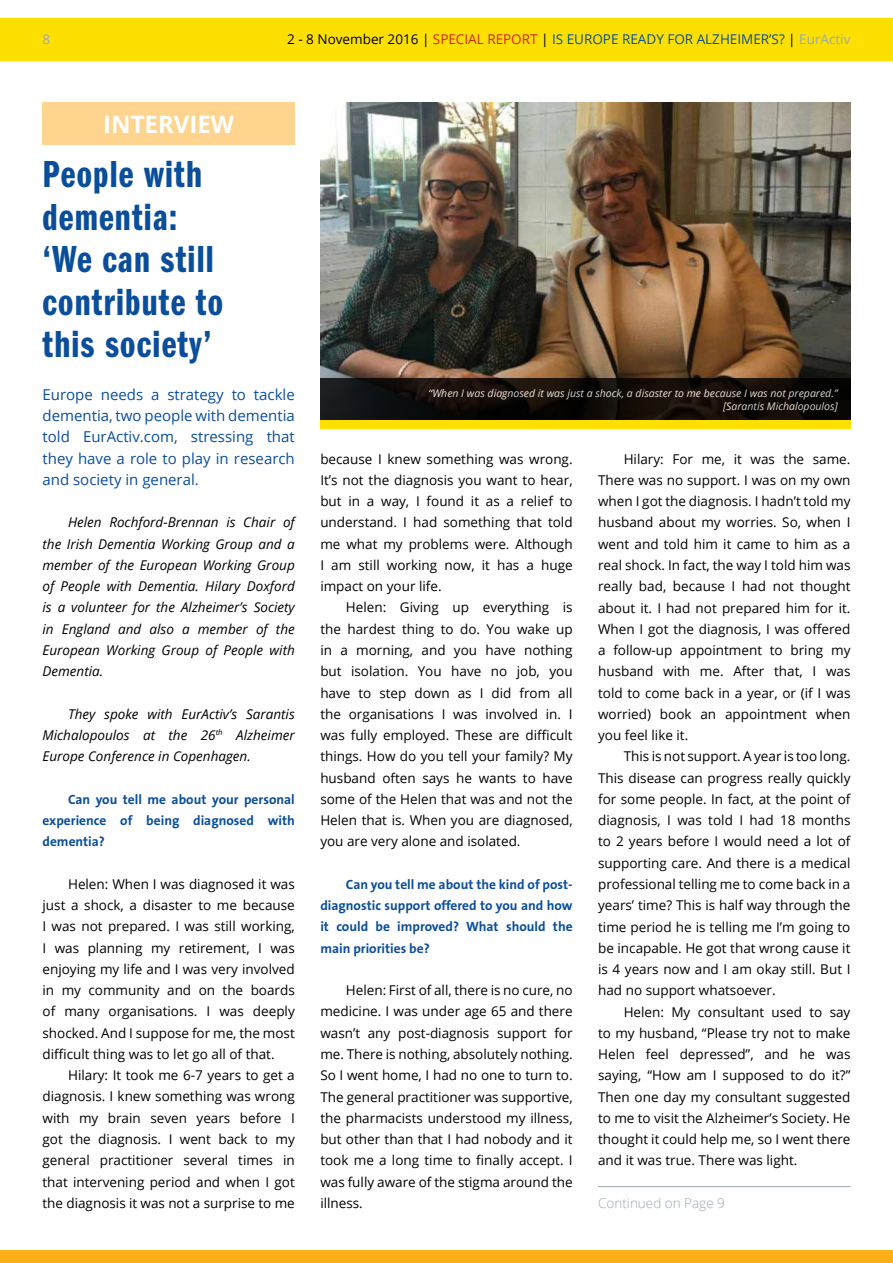
<style>
.page{position:relative;width:893px;height:1263px;background:#fff}
.page>*{position:absolute;margin:0;border:0;box-sizing:border-box;transform-origin:0 0}
.t1{font:39px/42.5px "ITC Franklin Gothic Std Dm Cp";letter-spacing:.03em;color:#0a4e9b}
.t2{font:700 24px "Open Sans";color:#fff}
.t3{font:15px/21.3px "Open Sans";color:#0a4e9b;text-align:justify}
.t4{font:13.5px/21.3px "Open Sans";color:#000;text-align:justify}
.t5{font:italic 13.5px/21.3px "Open Sans";color:#000;text-align:justify}
.t6{font:700 13.5px/21.3px "The Sans B7";color:#0a4e9b;text-align:justify}
.t7{font:13.5px "Open Sans";color:#0a4e9b}
.t8{font:300 13.5px "Open Sans";color:#9aa9b1}
.t9{font:13.5px "Open Sans";color:#9aa9b1}
.t10{font:italic 10.5px/12.6px "Open Sans";color:#fff;text-align:right}
.s1{color:#000}
.s2{color:#d2232a}
.s3{color:#9aa9b1}
</style>
<div class="page">
<div style="left:0;top:18px;width:893px;height:42px;background:#fee000"></div>
<div style="left:0;top:1250px;width:893px;height:13px;background:#fcaf17"></div>
<div style="left:43px;top:102px;width:252px;height:43px;background:#ffd48e"></div>
<img style="left:320px;top:102px;width:530px;height:276px">
<svg style="left:320px;top:378px;width:530px;height:43px;background:#161109"></svg>
<div style="left:320px;top:421px;width:530px;height:8px;background:#fee000"></div>
<hr style="left:598px;top:1186px;width:252px;height:1px;background:#9aa9b1">
<p class="t9" style="left:43px;top:30px;width:9px">8</p>
<p class="t7" style="left:287px;top:30px;width:565px"><span class="s1">2 - 8 November 2016 |</span> <span class="s2">SPECIAL REPORT</span> <span class="s1">|</span> IS EUROPE READY FOR ALZHEIMER’S? <span class="s1">|</span> <span class="s3">EurActiv</span></p>
<h2 class="t2" style="left:103px;top:107px;width:132px">INTERVIEW</h2>
<h1 class="t1" style="left:43px;top:154px;width:182px">People with dementia: ‘We can still contribute to this society’</h1>
<p class="t3" style="left:43px;top:383px;width:254px">Europe needs a strategy to tackle dementia, two people with dementia told EurActiv.com, stressing that they have a role to play in research and society in general.</p>
<p class="t5" style="left:43px;top:511px;width:254px;text-indent:26px">Helen Rochford-Brennan is Chair of the Irish Dementia Working Group and a member of the European Working Group of People with Dementia. Hilary Doxford is a volunteer for the Alzheimer’s Society in England and also a member of the European Working Group of People with Dementia.</p>
<p class="t5" style="left:43px;top:703px;width:254px;text-indent:26px">They spoke with EurActiv’s Sarantis Michalopoulos at the 26<sup>th</sup> Alzheimer Europe Conference in Copenhagen.</p>
<p class="t6" style="left:43px;top:789px;width:254px;text-indent:26px">Can you tell me about your personal experience of being diagnosed with dementia?</p>
<p class="t4" style="left:43px;top:873px;width:254px;text-indent:26px">Helen: When I was diagnosed it was just a shock, a disaster to me because I was not prepared. I was still working, I was planning my retirement, I was enjoying my life and I was very involved in my community and on the boards of many organisations. I was deeply shocked. And I suppose for me, the most difficult thing was to let go all of that.</p>
<p class="t4" style="left:43px;top:1064px;width:254px;text-indent:26px">Hilary: It took me 6-7 years to get a diagnosis. I knew something was wrong with my brain seven years before I got the diagnosis. I went back to my general practitioner several times in that intervening period and when I got the diagnosis it was not a surprise to me</p>
<p class="t10" style="left:429px;top:387px;width:411px">“When I was diagnosed it was just a shock, a disaster to me because I was not prepared.” [Sarantis Michalopoulos]</p>
<p class="t4" style="left:320px;top:448px;width:254px">because I knew something was wrong.<br>It’s not the diagnosis you want to hear, but in a way, I found it as a relief to understand. I had something that told me what my problems were. Although I am still working now, it has a huge impact on your life.</p>
<p class="t4" style="left:320px;top:596px;width:254px;text-indent:26px">Helen: Giving up everything is the hardest thing to do. You wake up in a morning, and you have nothing but isolation. You have no job, you have to step down as I did from all the organisations I was involved in. I was fully employed. These are difficult things. How do you tell your family? My husband often says he wants to have some of the Helen that was and not the Helen that is. When you are diagnosed, you are very alone and isolated.</p>
<p class="t6" style="left:320px;top:874px;width:254px;text-indent:26px">Can you tell me about the kind of post&shy;diagnostic support offered to you and how it could be improved? What should the main priorities be?</p>
<p class="t4" style="left:320px;top:979px;width:254px;text-indent:26px">Helen: First of all, there is no cure, no medicine. I was under age 65 and there wasn’t any post-diagnosis support for me. There is nothing, absolutely nothing.<br>So I went home, I had no one to turn to.<br>The general practitioner was supportive, the pharmacists understood my illness, but other than that I had nobody and it took me a long time to finally accept. I was fully aware of the stigma around the illness.</p>
<p class="t4" style="left:598px;top:448px;width:254px;text-indent:26px">Hilary: For me, it was the same.<br>There was no support. I was on my own when I got the diagnosis. I hadn’t told my husband about my worries. So, when I went and told him it came to him as a real shock. In fact, the way I told him was really bad, because I had not thought about it. I had not prepared him for it.<br>When I got the diagnosis, I was offered a follow-up appointment to bring my husband with me. After that, I was told to come back in a year, or (if I was worried) book an appointment when you feel like it.</p>
<p class="t4" style="left:598px;top:745px;width:254px;text-indent:26px">This is not support. A year is too long.<br>This disease can progress really quickly for some people. In fact, at the point of diagnosis, I was told I had 18 months to 2 years before I would need a lot of supporting care. And there is a medical professional telling me to come back in a years’ time? This is half way through the time period he is telling me I’m going to be incapable. He got that wrong cause it is 4 years now and I am okay still. But I had no support whatsoever.</p>
<p class="t4" style="left:598px;top:1001px;width:254px;text-indent:26px">Helen: My consultant used to say to my husband, “Please try not to make Helen feel depressed”, and he was saying, “How am I supposed to do it?” Then one day my consultant suggested to me to visit the Alzheimer’s Society. He thought it could help me, so I went there and it was true. There was light.</p>
<p class="t8" style="left:598px;top:1193px;width:128px">Continued on Page 9</p>
</div>
